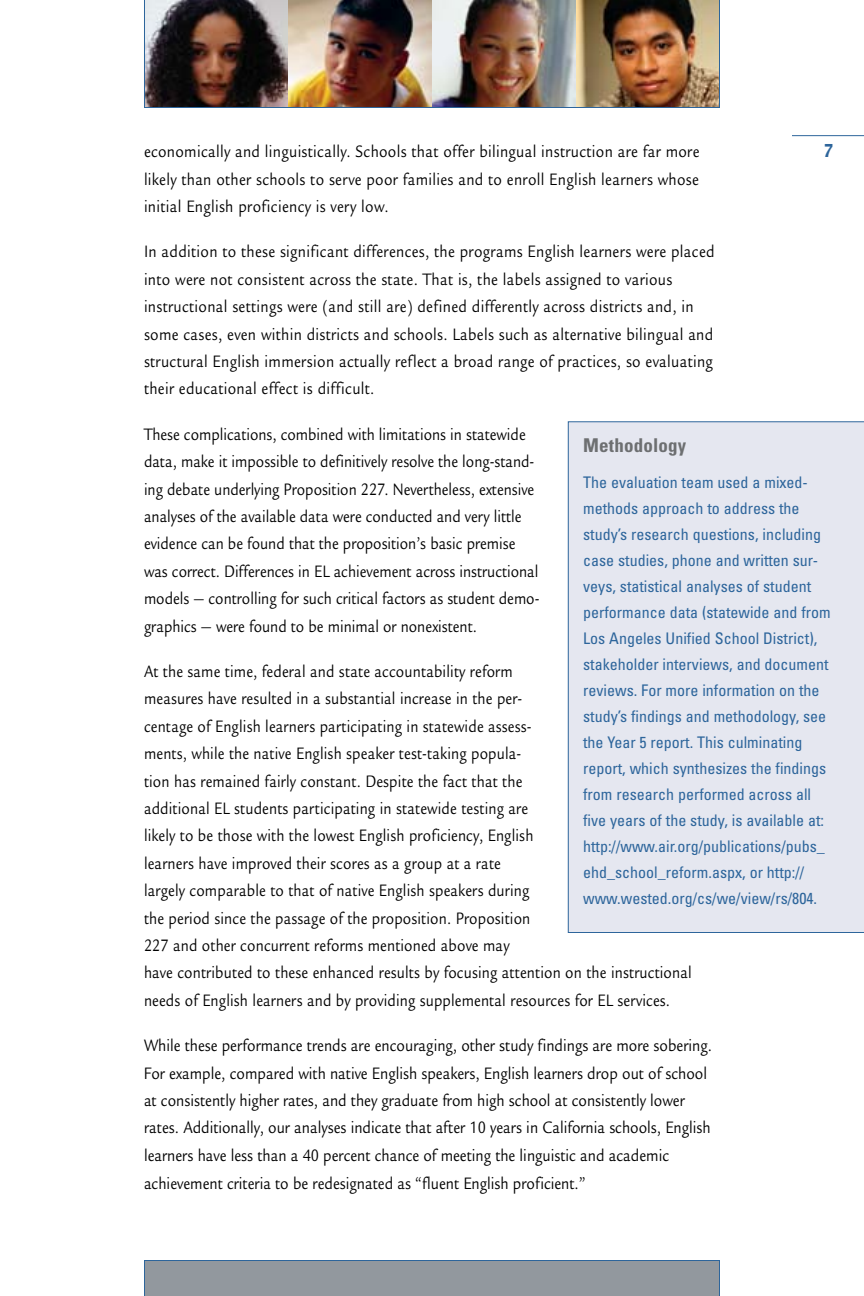
<style>
.page{position:relative;width:864px;height:1296px;background:#fff}
.page>*{position:absolute;margin:0;border:0;box-sizing:border-box;transform-origin:0 0}
.t1{font:700 condensed 19px "Univers";letter-spacing:.01em;color:#6d6f71}
.t2{font:18px/27.4px "Legacy Sans";letter-spacing:.01em;color:#000;scale:.84 1}
.t3{font:18px/27.4px "Legacy Sans";letter-spacing:.01em;color:#000;scale:.85 1}
.t4{font:condensed 16px/26px "Univers";color:#2d659b}
</style>
<div class="page">
<hr style="left:792px;top:135px;width:72px;height:1px;background:#2d659b">
<div style="left:144px;top:1260px;width:576px;height:36px;background:#92989e"></div>
<img style="left:144px;top:0;width:576px;height:108px">
<svg style="left:568px;top:421px;width:296px;height:512px;background:#d2d9e7"></svg>
<p class="t3" style="left:144px;top:138px;width:655px;text-align:justify">economically and linguistically. Schools that offer bilingual instruction are far more likely than other schools to serve poor families and to enroll English learners whose initial English proficiency is very low.</p>
<p class="t3" style="left:144px;top:238px;width:673px">In addition to these significant differences, the programs English learners were placed into were not consistent across the state. That is, the labels assigned to various instructional settings were (and still are) defined differently across districts and, in some cases, even within districts and schools. Labels such as alternative bilingual and structural English immersion actually reflect a broad range of practices, so evaluating their educational effect is difficult.</p>
<p class="t2" style="left:144px;top:421px;width:472px">These complications, combined with limitations in statewide data, make it impossible to definitively resolve the long-stand&shy;ing debate underlying Proposition 227. Nevertheless, extensive analyses of the available data were conducted and very little evidence can be found that the proposition’s basic premise was correct. Differences in EL achievement across instructional models — controlling for such critical factors as student demo&shy;graphics — were found to be minimal or nonexistent.</p>
<p class="t2" style="left:144px;top:658px;width:654px">At the same time, federal and state accountability reform<br>measures have resulted in a substantial increase in the per-<br>centage of English learners participating in statewide assess-<br>ments, while the native English speaker test-taking popula-<br>tion has remained fairly constant. Despite the fact that the<br>additional EL students participating in statewide testing are<br>likely to be those with the lowest English proficiency, English<br>learners have improved their scores as a group at a rate<br>largely comparable to that of native English speakers during<br>the period since the passage of the proposition. Proposition<br>227 and other concurrent reforms mentioned above may<br>have contributed to these enhanced results by focusing attention on the instructional needs of English learners and by providing supplemental resources for EL services.</p>
<p class="t3" style="left:144px;top:1032px;width:670px">While these performance trends are encouraging, other study findings are more sobering.<br>For example, compared with native English speakers, English learners drop out of school at consistently higher rates, and they graduate from high school at consistently lower rates. Additionally, our analyses indicate that after 10 years in California schools, English learners have less than a 40 percent chance of meeting the linguistic and academic achievement criteria to be redesignated as “fluent English proficient.”</p>
<p class="t1" style="left:583px;top:433px;width:105px">Methodology</p>
<p class="t4" style="left:583px;top:469px;width:249px">The evaluation team used a mixed&shy;methods approach to address the study’s research questions, including case studies, phone and written sur&shy;veys, statistical analyses of student performance data (statewide and from Los Angeles Unified School District), stakeholder interviews, and document reviews. For more information on the study’s findings and methodology, see the Year 5 report. This culminating report, which synthesizes the findings from research performed across all five years of the study, is available at: http://www.air.org/publications/pubs_ ehd_school_reform.aspx, or http:// www.wested.org/cs/we/view/rs/804.</p>
</div>
